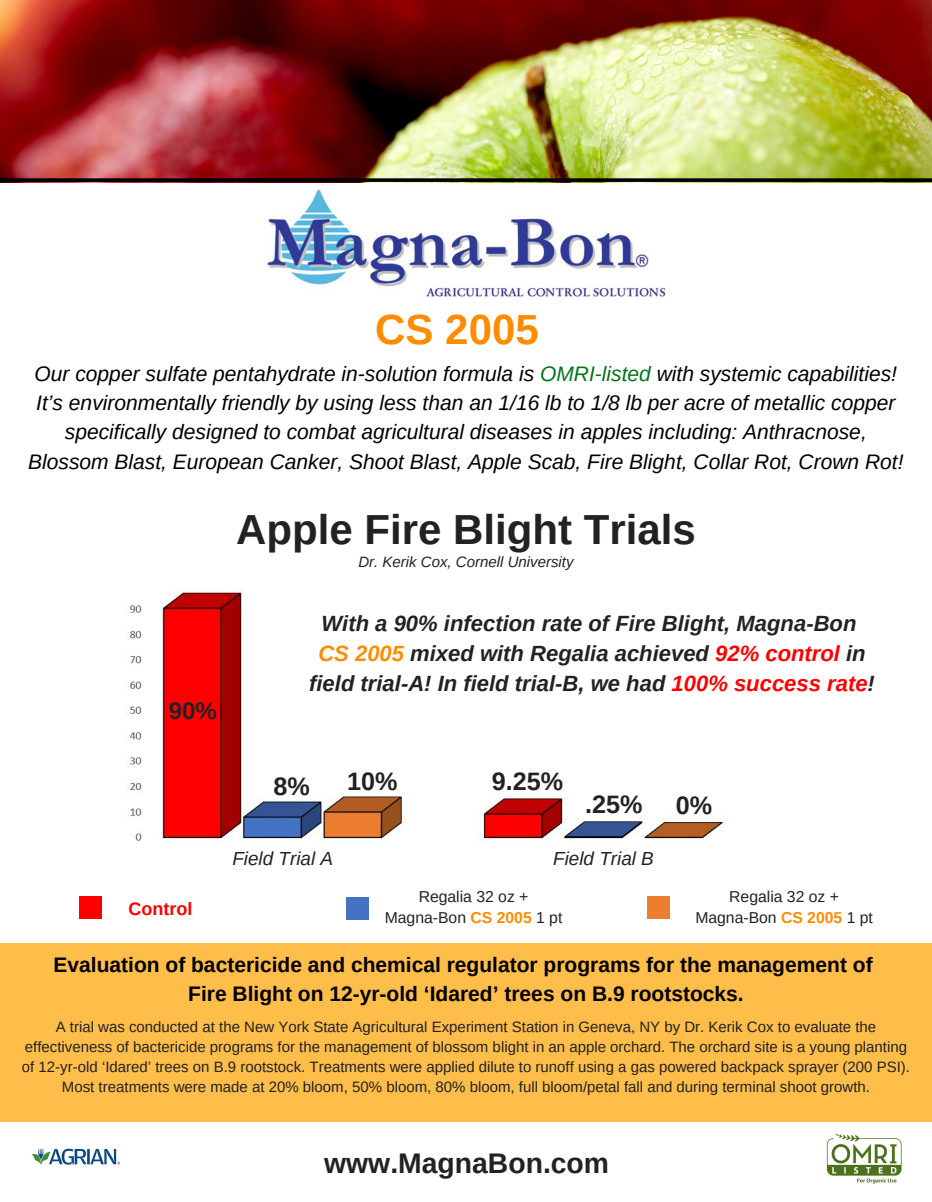
<style>
.page{position:relative;width:932px;height:1202px;background:#fff}
.page>*{position:absolute;margin:0;border:0;box-sizing:border-box;transform-origin:0 0}
.t1{font:700 42px "Arimo";color:#222}
.t2{font:700 42px "Arimo";color:#ff8c00}
.t3{font:700 28.35px "Arimo";color:#222}
.t4{font:700 25.2px "Arimo";color:#222}
.t5{font:700 24px "Arimo";color:#222}
.t6{font:italic 700 22.05px/30.3px "Arimo";color:#222;text-align:center}
.t7{font:italic 21px/29.2px "Arimo";color:#000;text-align:center}
.t8{font:700 21px/29.2px "Arimo";color:#000;text-align:center}
.t9{font:italic 18.9px "Arimo";color:#222}
.t10{font:700 18px "Arimo";color:#fe0000}
.t11{font:15.75px/21.3px "Arimo";color:#222;text-align:center}
.t12{font:15px/20.2px "Arimo";color:#222;text-align:center}
.t13{font:italic 15px "Arimo";color:#222}
.s1{color:#01741c}
.s2{color:#ff8c00}
.s3{color:#fe0000}
.s4{font-weight:700;color:#ff8c00}
</style>
<div class="page">
<img style="left:31px;top:1148px;width:90px;height:17px">
<img style="left:826px;top:1133px;width:75px;height:50px">
<img style="left:267px;top:194px;width:399px;height:104px">
<div style="left:0;top:943px;width:932px;height:178px;background:#ffbd4a"></div>
<div style="left:647px;top:896px;width:22px;height:23px;background:#ed7e2f"></div>
<div style="left:80px;top:896px;width:22px;height:23px;background:#f00"></div>
<img style="left:0;top:0;width:932px;height:166px">
<img style="left:0;top:166px;width:932px;height:28px">
<div style="left:346px;top:897px;width:22px;height:22px;background:#4473c5"></div>
<img style="left:129px;top:589px;width:595px;height:255px">
<h1 class="t2" style="left:375px;top:306px;width:165px">CS 2005</h1>
<p class="t7" style="left:28px;top:359px;width:876px">Our copper sulfate pentahydrate in-solution formula is <span class="s1">OMRI-listed</span> with systemic capabilities!<br>It’s environmentally friendly by using less than an 1/16 lb to 1/8 lb per acre of metallic copper specifically designed to combat agricultural diseases in apples including: Anthracnose, Blossom Blast, European Canker, Shoot Blast, Apple Scab, Fire Blight, Collar Rot, Crown Rot!</p>
<h1 class="t1" style="left:236px;top:505px;width:461px">Apple Fire Blight Trials</h1>
<p class="t13" style="left:358px;top:553px;width:216px">Dr. Kerik Cox, Cornell University</p>
<h3 class="t5" style="left:169px;top:697px;width:50px">90%</h3>
<h3 class="t6" style="left:309px;top:608px;width:567px">With a 90% infection rate of Fire Blight, Magna-Bon<br><span class="s2">CS 2005</span> mixed with Regalia achieved <span class="s3">92% control</span> in field trial-A! In field trial-B, we had <span class="s3">100% success rate</span>!</h3>
<p class="t10" style="left:128px;top:898px;width:65px">Control</p>
<h3 class="t4" style="left:273px;top:772px;width:38px">8%</h3>
<h3 class="t4" style="left:347px;top:767px;width:52px">10%</h3>
<h3 class="t4" style="left:491px;top:767px;width:73px">9.25%</h3>
<h3 class="t4" style="left:585px;top:790px;width:59px">.25%</h3>
<h3 class="t4" style="left:676px;top:791px;width:38px">0%</h3>
<p class="t9" style="left:232px;top:847px;width:102px">Field Trial A</p>
<p class="t9" style="left:553px;top:847px;width:102px">Field Trial B</p>
<p class="t11" style="left:385px;top:885px;width:179px">Regalia 32 oz +<br>Magna-Bon <span class="s4">CS 2005</span> 1 pt</p>
<p class="t11" style="left:695px;top:885px;width:179px">Regalia 32 oz +<br>Magna-Bon <span class="s4">CS 2005</span> 1 pt</p>
<h3 class="t8" style="left:53px;top:950px;width:820px">Evaluation of bactericide and chemical regulator programs for the management of<br>Fire Blight on 12-yr-old ‘Idared’ trees on B.9 rootstocks.</h3>
<p class="t12" style="left:22px;top:1016px;width:889px">A trial was conducted at the New York State Agricultural Experiment Station in Geneva, NY by Dr. Kerik Cox to evaluate the effectiveness of bactericide programs for the management of blossom blight in an apple orchard. The orchard site is a young planting of 12-yr-old ‘Idared’ trees on B.9 rootstock. Treatments were applied dilute to runoff using a gas powered backpack sprayer (200 PSI).<br>Most treatments were made at 20% bloom, 50% bloom, 80% bloom, full bloom/petal fall and during terminal shoot growth.</p>
<h2 class="t3" style="left:324px;top:1147px;width:286px">www.MagnaBon.com</h2>
</div>
